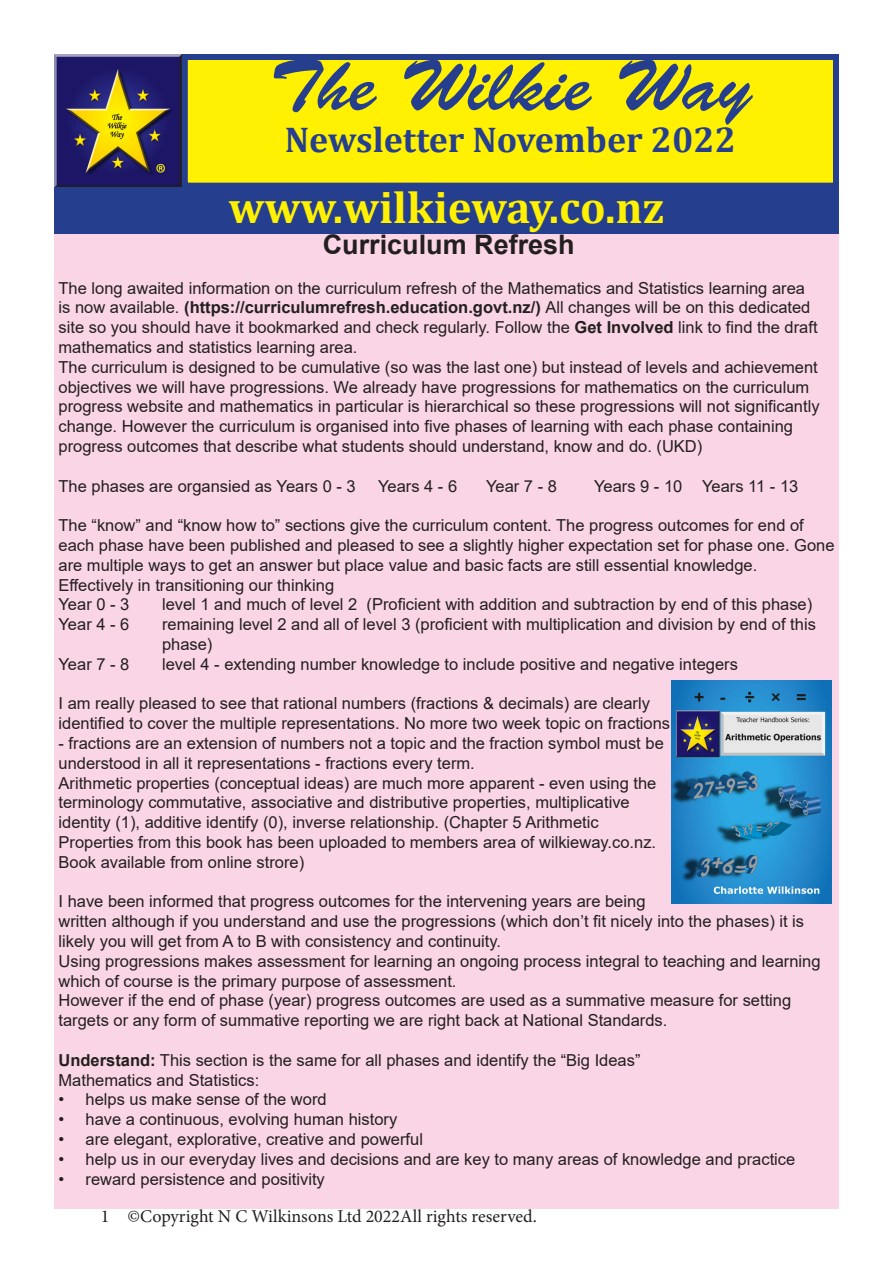
<style>
.page{position:relative;width:893px;height:1263px;background:#fff}
.page>*{position:absolute;margin:0;border:0;box-sizing:border-box;transform-origin:0 0}
.t1{font:72px "Brush Script Std";color:#253f8e}
.t2{font:700 45px "Cambria";color:#fff101}
.t3{font:700 36px "Cambria";color:#253f8e}
.t4{font:700 27px "Arial";color:#231f20}
.t5{font:18px "Minion Pro";color:#231f20}
.t6{font:16.5px/19.8px "Arial";color:#231f20}
.s1{font-weight:700}
</style>
<div class="page">
<img style="left:54px;top:55px;width:128px;height:133px">
<div style="left:185px;top:57px;width:651px;height:129px;background:#fff101"></div>
<div style="left:182px;top:54px;width:657px;height:135px;border:6px solid #253f8e"></div>
<div style="left:54px;top:234px;width:785px;height:975px;background:#fad5e5"></div>
<div style="left:54px;top:188px;width:785px;height:46px;background:#253f8e"></div>
<img style="left:671px;top:680px;width:160px;height:224px">
<p class="t1" style="left:270px;top:46px;width:483px">The Wilkie Way</p>
<p class="t3" style="left:285px;top:115px;width:453px">Newsletter November 2022</p>
<p class="t2" style="left:229px;top:175px;width:437px">www.wilkieway.co.nz</p>
<p class="t4" style="left:323px;top:225px;width:254px">Curriculum Refresh</p>
<p class="t6" style="left:58px;top:278px;width:761px">The long awaited information on the curriculum refresh of the Mathematics and Statistics learning area is now available. <span class="s1">(https://curriculumrefresh.education.govt.nz/)</span> All changes will be on this dedicated site so you should have it bookmarked and check regularly. Follow the <span class="s1">Get Involved</span> link to find the draft mathematics and statistics learning area.</p>
<p class="t6" style="left:58px;top:357px;width:763px">The curriculum is designed to be cumulative (so was the last one) but instead of levels and achievement objectives we will have progressions. We already have progressions for mathematics on the curriculum progress website and mathematics in particular is hierarchical so these progressions will not significantly change. However the curriculum is organised into five phases of learning with each phase containing progress outcomes that describe what students should understand, know and do. (UKD)</p>
<p class="t6" style="left:58px;top:476px;width:299px">The phases are organsied as Years 0 - 3</p>
<p class="t6" style="left:378px;top:476px;width:81px">Years 4 - 6</p>
<p class="t6" style="left:486px;top:476px;width:72px">Year 7 - 8</p>
<p class="t6" style="left:594px;top:476px;width:206px">Years 9 - 10 Years 11 - 13</p>
<p class="t6" style="left:58px;top:515px;width:777px">The “know” and “know how to” sections give the curriculum content. The progress outcomes for end of each phase have been published and pleased to see a slightly higher expectation set for phase one. Gone are multiple ways to get an answer but place value and basic facts are still essential knowledge.</p>
<p class="t6" style="left:58px;top:575px;width:277px">Effectively in transitioning our thinking</p>
<p class="t6" style="left:58px;top:594px;width:72px">Year 0 - 3</p>
<p class="t6" style="left:162px;top:594px;width:652px">level 1 and much of level 2 (Proficient with addition and subtraction by end of this phase)</p>
<p class="t6" style="left:58px;top:614px;width:72px">Year 4 - 6</p>
<p class="t6" style="left:162px;top:614px;width:655px">remaining level 2 and all of level 3 (proficient with multiplication and division by end of this phase)</p>
<p class="t6" style="left:58px;top:654px;width:72px">Year 7 - 8</p>
<p class="t6" style="left:162px;top:654px;width:577px">level 4 - extending number knowledge to include positive and negative integers</p>
<p class="t6" style="left:58px;top:693px;width:613px">I am really pleased to see that rational numbers (fractions &amp; decimals) are clearly identified to cover the multiple representations. No more two week topic on fractions</p>
<p class="t6" style="left:58px;top:733px;width:607px">- fractions are an extension of numbers not a topic and the fraction symbol must be understood in all it representations - fractions every term.</p>
<p class="t6" style="left:58px;top:773px;width:599px">Arithmetic properties (conceptual ideas) are much more apparent - even using the terminology commutative, associative and distributive properties, multiplicative identity (1), additive identify (0), inverse relationship. (Chapter 5 Arithmetic Properties from this book has been uploaded to members area of wilkieway.co.nz.<br>Book available from online strore)</p>
<p class="t6" style="left:58px;top:891px;width:747px">I have been informed that progress outcomes for the intervening years are being<br>written although if you understand and use the progressions (which don’t fit nicely into the phases) it is likely you will get from A to B with consistency and continuity.</p>
<p class="t6" style="left:58px;top:951px;width:764px">Using progressions makes assessment for learning an ongoing process integral to teaching and learning which of course is the primary purpose of assessment.</p>
<p class="t6" style="left:58px;top:990px;width:734px">However if the end of phase (year) progress outcomes are used as a summative measure for setting targets or any form of summative reporting we are right back at National Standards.</p>
<p class="t6" style="left:58px;top:1050px;width:584px"><span class="s1">Understand:</span> This section is the same for all phases and identify the “Big Ideas”</p>
<p class="t6" style="left:58px;top:1070px;width:202px">Mathematics and Statistics:</p>
<p class="t6" style="left:58px;top:1089px;width:270px">• helps us make sense of the word</p>
<p class="t6" style="left:58px;top:1109px;width:340px">• have a continuous, evolving human history</p>
<p class="t6" style="left:58px;top:1129px;width:366px">• are elegant, explorative, creative and powerful</p>
<p class="t6" style="left:58px;top:1149px;width:738px">• help us in our everyday lives and decisions and are key to many areas of knowledge and practice</p>
<p class="t6" style="left:58px;top:1169px;width:268px">• reward persistence and positivity</p>
<p class="t5" style="left:101px;top:1204px;width:437px">1 ©Copyright N C Wilkinsons Ltd 2022All rights reserved.</p>
</div>
